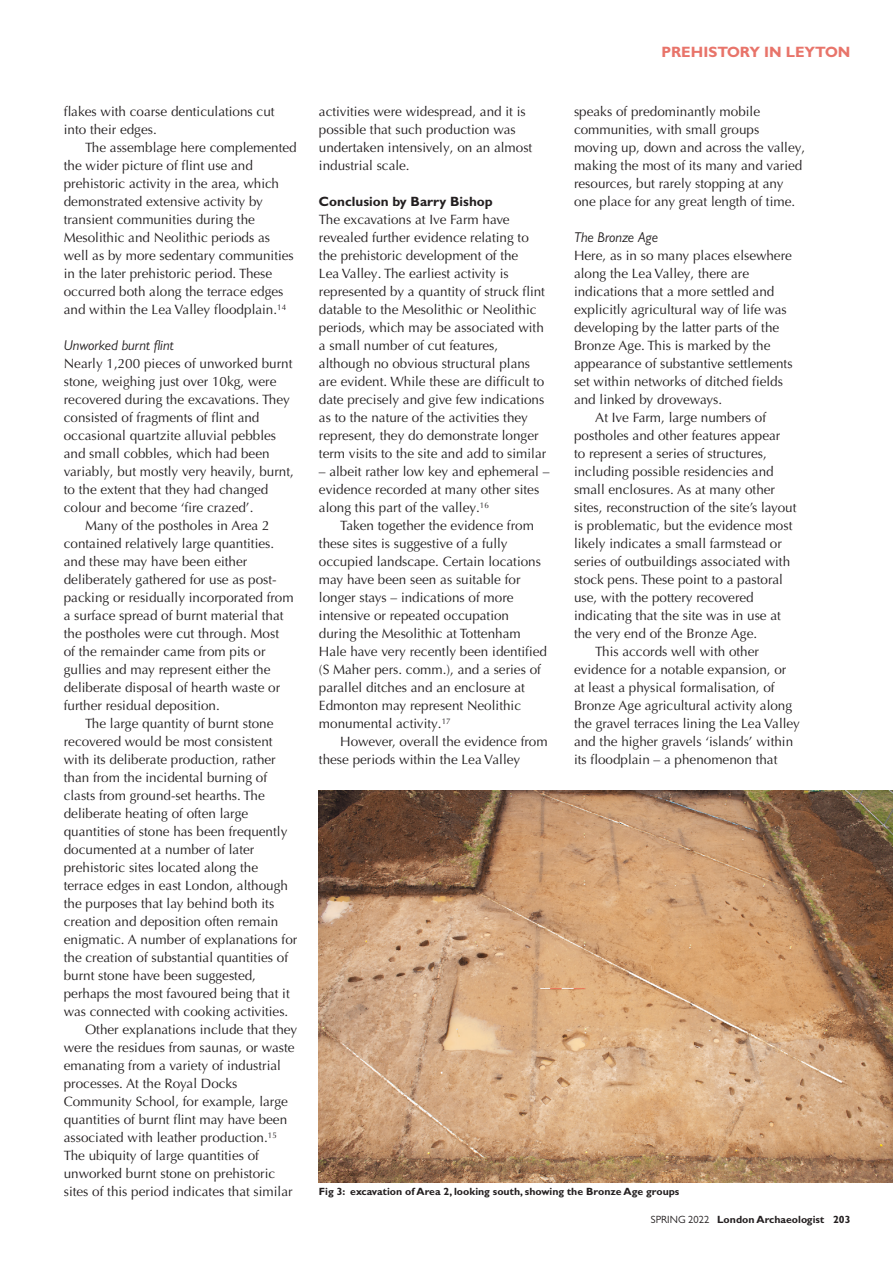
<style>
.page{position:relative;width:893px;height:1263px;background:#fff}
.page>*{position:absolute;margin:0;border:0;box-sizing:border-box;transform-origin:0 0}
.t1{font:700 15px "Gill Sans MT Pro";color:#e8746a}
.t2{font:italic 14.25px "Gill Sans MT Pro";color:#231f20}
.t3{font:13.5px/18px "Optima LT Pro";color:#231f20}
.t4{font:700 13.5px "Gill Sans MT Pro";color:#231f20}
.t5{font:700 10.5px "Gill Sans MT Pro";color:#231f20}
.s1{font-weight:400}
</style>
<div class="page">
<img style="left:319px;top:791px;width:574px;height:391px">
<p class="t3" style="left:64px;top:104px;width:212px">flakes with coarse denticulations cut into their edges.</p>
<p class="t3" style="left:64px;top:140px;width:234px;text-indent:21px">The assemblage here complemented the wider picture of flint use and prehistoric activity in the area, which demonstrated extensive activity by transient communities during the Mesolithic and Neolithic periods as well as by more sedentary communities in the later prehistoric period. These occurred both along the terrace edges and within the Lea Valley floodplain.<sup>14</sup></p>
<h2 class="t2" style="left:64px;top:340px;width:111px">Unworked burnt flint</h2>
<p class="t3" style="left:64px;top:356px;width:232px">Nearly 1,200 pieces of unworked burnt stone, weighing just over 10kg, were recovered during the excavations. They consisted of fragments of flint and occasional quartzite alluvial pebbles and small cobbles, which had been variably, but mostly very heavily, burnt, to the extent that they had changed colour and become ‘fire crazed’.</p>
<p class="t3" style="left:64px;top:518px;width:231px;text-indent:21px">Many of the postholes in Area 2 contained relatively large quantities. and these may have been either deliberately gathered for use as post&shy;packing or residually incorporated from a surface spread of burnt material that the postholes were cut through. Most of the remainder came from pits or gullies and may represent either the deliberate disposal of hearth waste or further residual deposition.</p>
<p class="t3" style="left:64px;top:716px;width:235px;text-indent:21px">The large quantity of burnt stone recovered would be most consistent with its deliberate production, rather than from the incidental burning of clasts from ground-set hearths. The deliberate heating of often large quantities of stone has been frequently documented at a number of later prehistoric sites located along the terrace edges in east London, although the purposes that lay behind both its creation and deposition often remain enigmatic. A number of explanations for the creation of substantial quantities of burnt stone have been suggested, perhaps the most favoured being that it was connected with cooking activities.</p>
<p class="t3" style="left:64px;top:1022px;width:235px;text-indent:21px">Other explanations include that they were the residues from saunas, or waste emanating from a variety of industrial processes. At the Royal Docks Community School, for example, large quantities of burnt flint may have been associated with leather production.<sup>15<br></sup>The ubiquity of large quantities of unworked burnt stone on prehistoric sites of this period indicates that similar</p>
<p class="t3" style="left:319px;top:104px;width:215px">activities were widespread, and it is possible that such production was undertaken intensively, on an almost industrial scale.</p>
<h1 class="t4" style="left:319px;top:197px;width:175px">Conclusion by Barry Bishop</h1>
<p class="t3" style="left:319px;top:212px;width:229px">The excavations at Ive Farm have revealed further evidence relating to the prehistoric development of the<br>Lea Valley. The earliest activity is represented by a quantity of struck flint datable to the Mesolithic or Neolithic periods, which may be associated with a small number of cut features, although no obvious structural plans are evident. While these are difficult to date precisely and give few indications as to the nature of the activities they represent, they do demonstrate longer term visits to the site and add to similar</p>
<p class="t3" style="left:319px;top:464px;width:232px">– albeit rather low key and ephemeral – evidence recorded at many other sites along this part of the valley.<sup>16</sup></p>
<p class="t3" style="left:319px;top:518px;width:230px;text-indent:21px">Taken together the evidence from these sites is suggestive of a fully occupied landscape. Certain locations may have been seen as suitable for longer stays – indications of more intensive or repeated occupation during the Mesolithic at Tottenham Hale have very recently been identified (S Maher pers. comm.), and a series of parallel ditches and an enclosure at Edmonton may represent Neolithic monumental activity.<sup>17</sup></p>
<p class="t3" style="left:319px;top:734px;width:230px;text-indent:21px">However, overall the evidence from these periods within the Lea Valley</p>
<p class="t1" style="left:661px;top:47px;width:191px">PREHISTORY IN LEYTON</p>
<p class="t3" style="left:574px;top:104px;width:233px">speaks of predominantly mobile communities, with small groups moving up, down and across the valley, making the most of its many and varied resources, but rarely stopping at any one place for any great length of time.</p>
<h2 class="t2" style="left:574px;top:232px;width:85px">The Bronze Age</h2>
<p class="t3" style="left:574px;top:248px;width:220px">Here, as in so many places elsewhere along the Lea Valley, there are indications that a more settled and explicitly agricultural way of life was developing by the latter parts of the Bronze Age. This is marked by the appearance of substantive settlements set within networks of ditched fields and linked by droveways.</p>
<p class="t3" style="left:574px;top:410px;width:224px;text-indent:21px">At Ive Farm, large numbers of postholes and other features appear<br>to represent a series of structures, including possible residencies and small enclosures. As at many other sites, reconstruction of the site’s layout is problematic, but the evidence most likely indicates a small farmstead or series of outbuildings associated with stock pens. These point to a pastoral use, with the pottery recovered indicating that the site was in use at the very end of the Bronze Age.</p>
<p class="t3" style="left:574px;top:644px;width:227px;text-indent:21px">This accords well with other evidence for a notable expansion, or at least a physical formalisation, of Bronze Age agricultural activity along the gravel terraces lining the Lea Valley and the higher gravels ‘islands’ within its floodplain – a phenomenon that</p>
<p class="t5" style="left:319px;top:1188px;width:362px">Fig 3: excavation of Area 2, looking south, showing the Bronze Age groups</p>
<p class="t5" style="left:651px;top:1216px;width:201px"><span class="s1">SPRING 2022</span> London Archaeologist 203</p>
</div>
